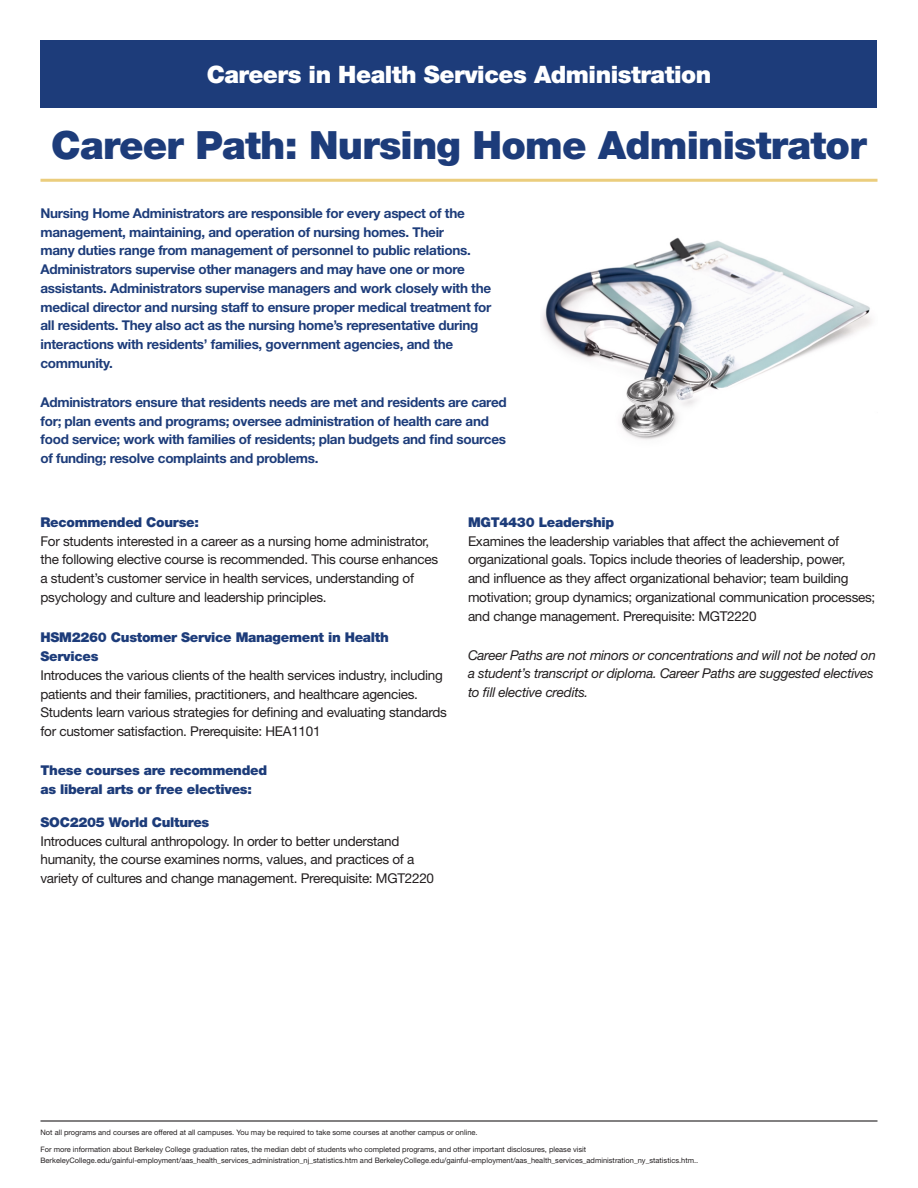
<style>
.page{position:relative;width:918px;height:1188px;background:#fff}
.page>*{position:absolute;margin:0;border:0;box-sizing:border-box;transform-origin:0 0}
.Career_Path_Head2{font:900 39px "Helvetica Neue LT Std";letter-spacing:-.02em;color:#1d3c7a}
.t1{font:900 24px "Helvetica Neue LT Std";letter-spacing:-.02em;color:#fff}
.Program_Paragraph{font:13.5px/18.8px "Helvetica Neue LT Std";letter-spacing:-.02em;color:#231f20}
.Description{font:700 13.5px/18.8px "Helvetica Neue LT Std";letter-spacing:-.02em;color:#1d3c7a}
.Program_headers{font:900 13.5px/19.5px "Helvetica Neue LT Std";letter-spacing:-.02em;color:#1d3c7a}
.Program_Paragraph-2{font:italic 13.5px/18.8px "Helvetica Neue";letter-spacing:-.02em;color:#231f20}
.disclosour{font:7.5px/10.5px "Helvetica Neue LT Std";color:#231f20}
</style>
<div class="page">
<hr style="left:40px;top:179px;width:838px;height:3px;background:#ebcd7d">
<div style="left:40px;top:40px;width:838px;height:68px;background:#1d3c7a"></div>
<hr style="left:40px;top:1120px;width:838px;height:2px;background:#231f20">
<img style="left:542px;top:237px;width:330px;height:203px">
<p class="t1" style="left:207px;top:60px;width:506px">Careers in Health Services Administration</p>
<h2 class="t1" style="left:300px;top:60px;width:319px">Care rs in Justice Studies</h2>
<p class="Career_Path_Head2" style="left:51px;top:121px;width:817px">Career Path: Nursing Home Administrator</p>
<p class="Description" style="left:40px;top:203px;width:452px">Nursing Home Administrators are responsible for every aspect of the management, maintaining, and operation of nursing homes. Their<br>many duties range from management of personnel to public relations.<br>Administrators supervise other managers and may have one or more assistants. Administrators supervise managers and work closely with the medical director and nursing staff to ensure proper medical treatment for all residents. They also act as the nursing home’s representative during interactions with residents’ families, government agencies, and the community.</p>
<p class="Description" style="left:40px;top:392px;width:468px">Administrators ensure that residents needs are met and residents are cared for; plan events and programs; oversee administration of health care and food service; work with families of residents; plan budgets and find sources of funding; resolve complaints and problems.</p>
<p class="Program_headers" style="left:40px;top:512px;width:160px">Recommended Course:</p>
<p class="Program_Paragraph" style="left:40px;top:531px;width:399px">For students interested in a career as a nursing home administrator, the following elective course is recommended. This course enhances a student’s customer service in health services, understanding of psychology and culture and leadership principles.</p>
<p class="Program_headers" style="left:40px;top:627px;width:350px">HSM2260 Customer Service Management in Health<br>Services</p>
<p class="Program_Paragraph" style="left:40px;top:666px;width:408px">Introduces the various clients of the health services industry, including patients and their families, practitioners, and healthcare agencies.<br>Students learn various strategies for defining and evaluating standards for customer satisfaction. Prerequisite: HEA1101</p>
<p class="Program_headers" style="left:40px;top:761px;width:228px;line-height:18.8px">These courses are recommended as liberal arts or free electives:</p>
<p class="Program_headers" style="left:40px;top:812px;width:170px">SOC2205 World Cultures</p>
<p class="Program_Paragraph" style="left:40px;top:831px;width:395px">Introduces cultural anthropology. In order to better understand humanity, the course examines norms, values, and practices of a variety of cultures and change management. Prerequisite: MGT2220</p>
<p class="Program_headers" style="left:468px;top:512px;width:148px">MGT4430 Leadership</p>
<p class="Program_Paragraph" style="left:468px;top:531px;width:409px">Examines the leadership variables that affect the achievement of organizational goals. Topics include theories of leadership, power,<br>and influence as they affect organizational behavior; team building motivation; group dynamics; organizational communication processes; and change management. Prerequisite: MGT2220</p>
<p class="Program_Paragraph-2" style="left:468px;top:645px;width:409px">Career Paths are not minors or concentrations and will not be noted on a student’s transcript or diploma. Career Paths are suggested electives to fill elective credits.</p>
<p class="disclosour" style="left:40px;top:1127px;width:439px">Not all programs and courses are offered at all campuses. You may be required to take some courses at another campus or online.</p>
<p class="disclosour" style="left:40px;top:1144px;width:659px">For more information about Berkeley College graduation rates, the median debt of students who completed programs, and other important disclosures, please visit<br>BerkeleyCollege.edu/gainful-employment/aas_health_services_administration_nj_statistics.htm and BerkeleyCollege.edu/gainful-employment/aas_health_services_administration_ny_statistics.htm..</p>
</div>
